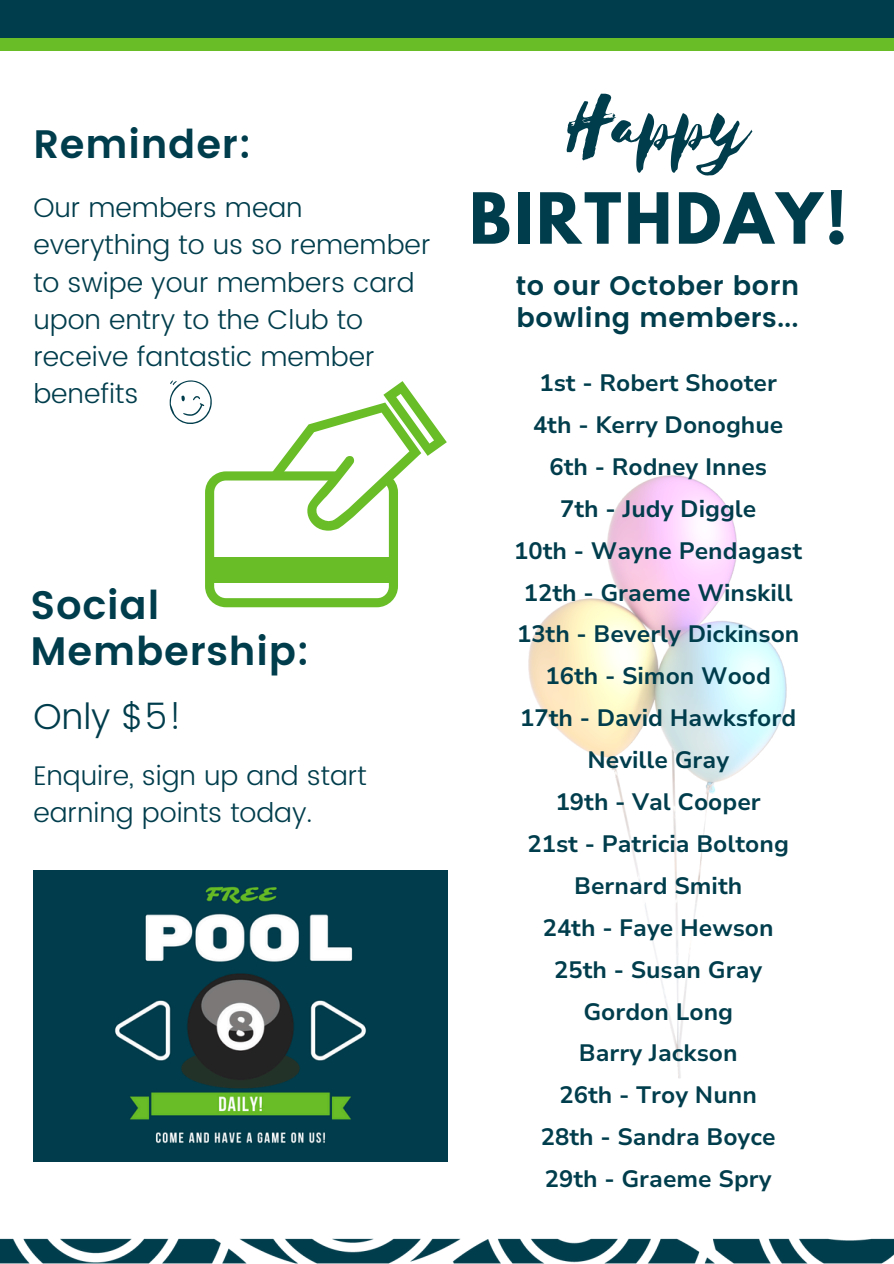
<style>
.page{position:relative;width:894px;height:1264px;background:#fff}
.page>*{position:absolute;margin:0;border:0;box-sizing:border-box;transform-origin:0 0}
.t1{font:87.3px "Selima";color:#003d4c}
.t2{font:700 62.4px "League Spartan";letter-spacing:.05em;color:#003d4c}
.t3{font:600 39.75px/46.2px "Poppins";letter-spacing:.02em;color:#003d4c}
.t4{font:300 36px "Poppins";color:#003d4c}
.t5{font:300 27px/37.2px "Poppins";color:#003d4c}
.t6{font:600 26.85px/31.5px "Poppins";letter-spacing:.02em;color:#003d4c}
.t7{font:700 23.7px "Nunito Sans 10 pt";color:#003d4c}
</style>
<div class="page">
<div style="left:0;top:0;width:893px;height:51px;background:#69be28"></div>
<div style="left:0;top:0;width:893px;height:38px;background:#003d4c"></div>
<img style="left:528px;top:475px;width:258px;height:603px">
<img style="left:0;top:1238px;width:893px;height:25px">
<svg style="left:170px;top:380px;width:276px;height:227px"></svg>
<img style="left:33px;top:871px;width:414px;height:290px">
<p class="t3" style="left:33px;top:121px;width:219px">Reminder:</p>
<h3 class="t5" style="left:33px;top:189px;width:398px">Our members mean everything to us so remember to swipe your members card upon entry to the Club to receive fantastic member benefits</h3>
<h2 class="t3" style="left:31px;top:582px;width:280px">Social<br>Membership:</h2>
<p class="t4" style="left:33px;top:695px;width:150px">Only $5!</p>
<h1 class="t5" style="left:33px;top:756px;width:335px">Enquire, sign up and start earning points today.</h1>
<h4 class="t1" style="left:567px;top:79px;width:183px">Happy</h4>
<h3 class="t2" style="left:469px;top:187px;width:379px">BIRTHDAY!</h3>
<h6 class="t6" style="left:515px;top:270px;width:285px">to our October born bowling members...</h6>
<h5 class="t7" style="left:539px;top:367px;width:239px">1st - Robert Shooter</h5>
<p class="t7" style="left:533px;top:409px;width:252px">4th - Kerry Donoghue</p>
<p class="t7" style="left:549px;top:451px;width:219px">6th - Rodney Innes</p>
<p class="t7" style="left:560px;top:493px;width:198px">7th - Judy Diggle</p>
<p class="t7" style="left:514px;top:534px;width:289px">10th - Wayne Pendagast</p>
<p class="t7" style="left:523px;top:576px;width:270px">12th - Graeme Winskill</p>
<p class="t7" style="left:517px;top:618px;width:284px">13th - Beverly Dickinson</p>
<p class="t7" style="left:545px;top:660px;width:227px">16th - Simon Wood</p>
<p class="t7" style="left:520px;top:702px;width:277px">17th - David Hawksford</p>
<p class="t7" style="left:587px;top:744px;width:143px">Neville Gray</p>
<p class="t7" style="left:555px;top:786px;width:206px">19th - Val Cooper</p>
<p class="t7" style="left:527px;top:828px;width:263px">21st - Patricia Boltong</p>
<p class="t7" style="left:574px;top:869px;width:170px">Bernard Smith</p>
<p class="t7" style="left:542px;top:911px;width:232px">24th - Faye Hewson</p>
<p class="t7" style="left:554px;top:953px;width:209px">25th - Susan Gray</p>
<p class="t7" style="left:583px;top:995px;width:151px">Gordon Long</p>
<p class="t7" style="left:578px;top:1037px;width:160px">Barry Jackson</p>
<p class="t7" style="left:559px;top:1079px;width:199px">26th - Troy Nunn</p>
<p class="t7" style="left:540px;top:1121px;width:236px">28th - Sandra Boyce</p>
<p class="t7" style="left:544px;top:1163px;width:228px">29th - Graeme Spry</p>
</div>
